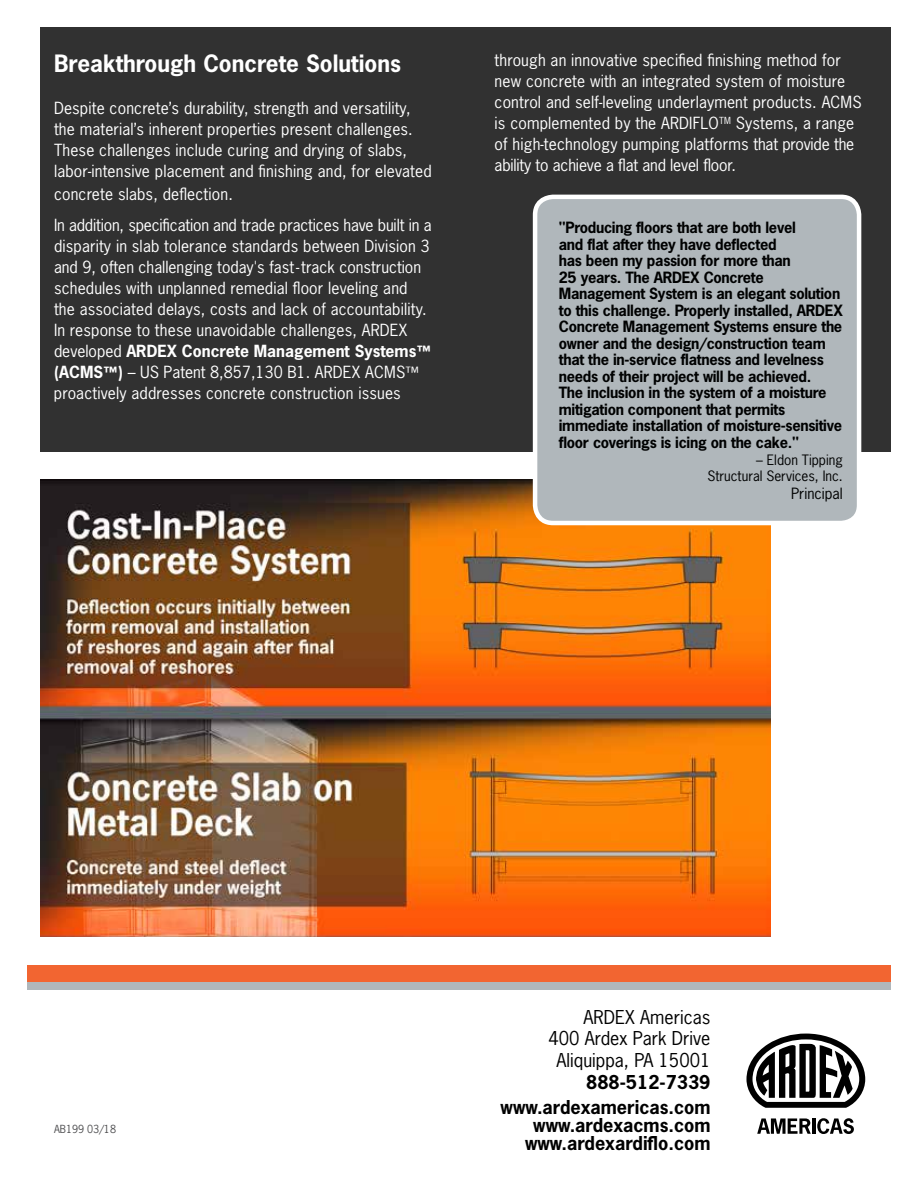
<style>
.page{position:relative;width:918px;height:1188px;background:#fff}
.page>*{position:absolute;margin:0;border:0;box-sizing:border-box;transform-origin:0 0}
.t1{font:700 22.5px "News Gothic Std";color:#fff}
.t2{font:700 18px/25.5px "News Gothic Std";color:#000;text-align:right}
.t3{font:18px/21.6px "News Gothic Std";color:#000;text-align:right}
.t4{font:15.75px/21px "News Gothic Std";letter-spacing:.01em;color:#fff}
.t5{font:15.75px/31.5px "News Gothic Std";letter-spacing:-.01em;color:#fff}
.t6{font:700 14.7px/16.5px "News Gothic Std";letter-spacing:-.02em;color:#000101}
.t7{font:14.7px "News Gothic Std";color:#000101}
.t8{font:13.5px/16.5px "News Gothic Std";color:#000101;text-align:right}
.t9{font:10.5px "News Gothic Std";color:#4d4d4f}
.s1{font-weight:700}
.s2{font-weight:700;font-size:14.7px}
.s3{font-size:14.7px}
</style>
<div class="page">
<svg style="left:746px;top:1034px;width:119px;height:74px"></svg>
<svg style="left:757px;top:1118px;width:54px;height:16px"></svg>
<hr style="left:812px;top:1118px;width:3px;height:16px;background:#000">
<svg style="left:817px;top:1118px;width:37px;height:16px"></svg>
<div style="left:40px;top:27px;width:851px;height:425px;background:#313131"></div>
<img style="left:41px;top:480px;width:729px;height:457px">
<div style="left:535px;top:197px;width:324px;height:326px;background:#b0b7bb;border-radius:18px"></div>
<div style="left:533px;top:195px;width:328px;height:330px;border:4px solid #fff;border-radius:18px"></div>
<div style="left:27px;top:965px;width:864px;height:20px;background:#f26531"></div>
<div style="left:27px;top:982px;width:864px;height:8px;background:#b0b7bb"></div>
<h1 class="t1" style="left:54px;top:48px;width:349px">Breakthrough Concrete Solutions</h1>
<p class="t4" style="left:54px;top:98px;width:379px">Despite concrete’s durability, strength and versatility, the material’s inherent properties present challenges.<br>These challenges include curing and drying of slabs, labor-intensive placement and finishing and, for elevated</p>
<p class="t5" style="left:54px;top:178px;width:379px">concrete slabs, deflection.<br>In addition, specification and trade practices have built in a</p>
<p class="t4" style="left:54px;top:236px;width:378px">disparity in slab tolerance standards between Division 3 and 9, often challenging today's fast-track construction schedules with unplanned remedial floor leveling and the associated delays, costs and lack of accountability.<br>In response to these unavoidable challenges, ARDEX developed <span class="s1">ARDEX Concrete Management Systems</span><span class="s2">™ </span><span class="s1">(ACMS</span><span class="s2">™</span><span class="s1">)</span> – US Patent 8,857,130 B1. ARDEX ACMS<span class="s3">™ </span>proactively addresses concrete construction issues</p>
<p class="t4" style="left:495px;top:50px;width:369px">through an innovative specified finishing method for new concrete with an integrated system of moisture control and self-leveling underlayment products. ACMS is complemented by the ARDIFLO<sup>TM</sup> Systems, a range of high-technology pumping platforms that provide the ability to achieve a flat and level floor.</p>
<p class="t6" style="left:559px;top:219px;width:286px">"Producing floors that are both level<br>and flat after they have deflected<br>has been my passion for more than<br>25 years. The ARDEX Concrete Management System is an elegant solution to this challenge. Properly installed, ARDEX Concrete Management Systems ensure the owner and the design/construction team that the in-service flatness and levelness needs of their project will be achieved.<br>The inclusion in the system of a moisture mitigation component that permits immediate installation of moisture-sensitive floor coverings is icing on the cake."</p>
<p class="t8" style="left:707px;top:451px;width:137px">– Eldon Tipping<br>Structural Services, Inc.</p>
<p class="t7" style="left:791px;top:484px;width:53px">Principal</p>
<p class="t9" style="left:54px;top:1123px;width:64px">AB199 03/18</p>
<p class="t3" style="left:548px;top:1006px;width:163px">ARDEX Americas<br>400 Ardex Park Drive<br>Aliquippa, PA 15001</p>
<p class="t2" style="left:501px;top:1069px;width:211px">888-512-7339 www.ardexamericas.com</p>
<p class="t2" style="left:525px;top:1116px;width:187px;line-height:18px;text-align:center">www.ardexacms.com www.ardexardiflo.com</p>
</div>
